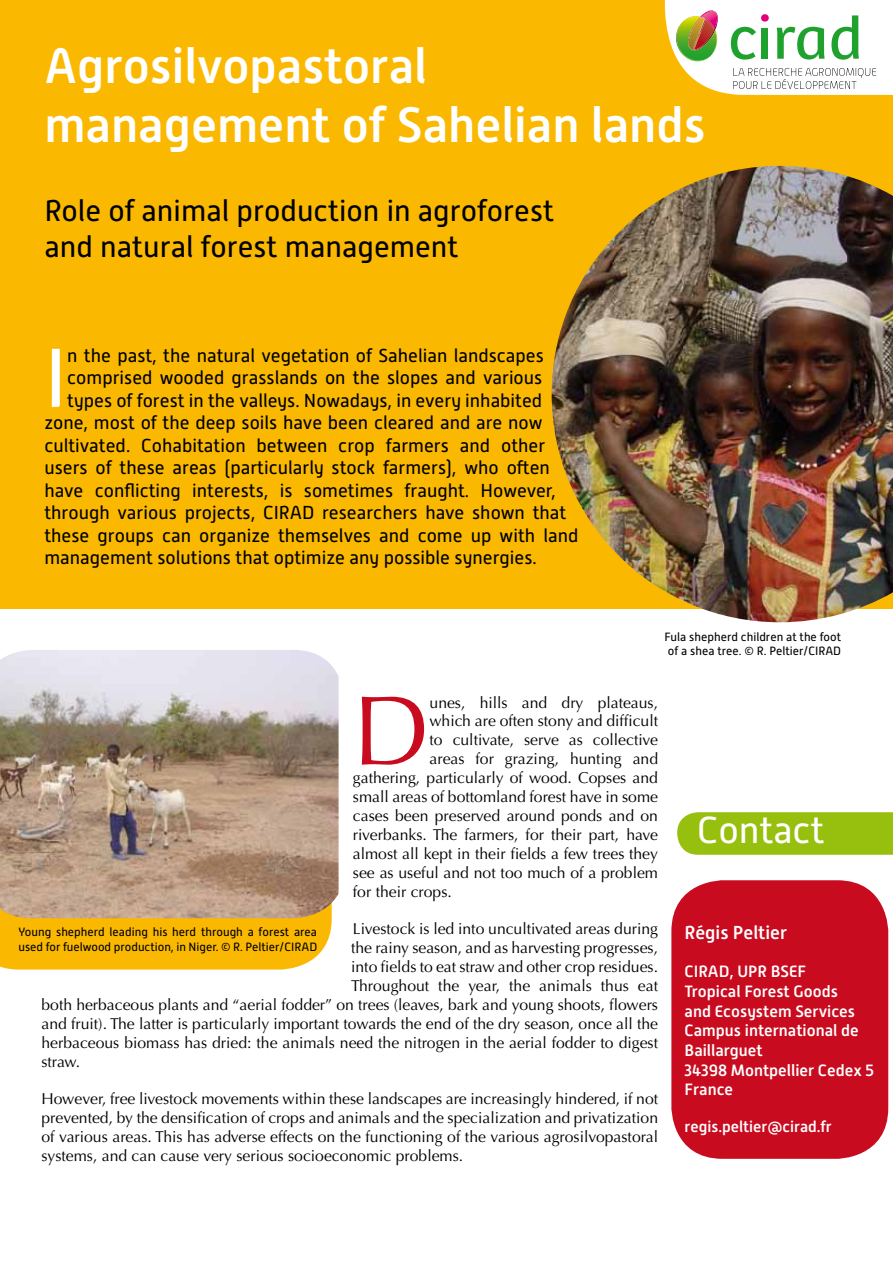
<style>
.page{position:relative;width:893px;height:1263px;background:#fff}
.page>*{position:absolute;margin:0;border:0;box-sizing:border-box;transform-origin:0 0}
.t1{font:98.55px "Optima";color:#c80b1f}
.t2{font:83.25px "Alwyn New";color:#fff}
.t3{font:500 49.5px/59.4px "Alwyn New";color:#fff}
.t4{font:37.5px "Alwyn New";color:#fff}
.t5{font:30px/36px "Alwyn New";color:#000}
.t6{font:18.75px "Alwyn New";color:#000}
.t7{font:500 18.75px "Alwyn New";color:#fff}
.t8{font:500 16.35px/19.6px "Alwyn New";color:#fff}
.t9{font:15.75px/18.9px "Optima";color:#000;text-align:justify}
.t10{font:500 15.75px "Alwyn New";color:#fff}
.t11{font:12px/14.4px "Alwyn New";color:#000}
</style>
<div class="page">
<div style="left:0;top:0;width:893px;height:608px;background:#fab900"></div>
<img style="left:552px;top:166px;width:341px;height:456px">
<svg style="left:664px;top:0;width:229px;height:95px;background:#dfe4c9"></svg>
<div style="left:671px;top:880px;width:217px;height:279px;background:#c80b1f;border-radius:51px"></div>
<div style="left:677px;top:812px;width:216px;height:43px;background:#97bf0d"></div>
<div style="left:0;top:918px;width:332px;height:51px;background:#fab900"></div>
<img style="left:0;top:650px;width:339px;height:268px">
<h3 class="t3" style="left:44px;top:36px;width:663px">Agrosilvopastoral management of Sahelian lands</h3>
<h3 class="t5" style="left:44px;top:192px;width:511px">Role of animal production in agroforest and natural forest management</h3>
<h2 class="t2" style="left:44px;top:332px;width:24px">I</h2>
<p class="t6" style="left:67px;top:345px;width:478px">n the past, the natural vegetation of Sahelian landscapes</p>
<p class="t6" style="left:67px;top:367px;width:477px">comprised wooded grasslands on the slopes and various</p>
<p class="t6" style="left:67px;top:390px;width:477px">types of forest in the valleys. Nowadays, in every inhabited</p>
<p class="t6" style="left:44px;top:412px;width:500px">zone, most of the deep soils have been cleared and are now</p>
<p class="t6" style="left:44px;top:435px;width:502px">cultivated. Cohabitation between crop farmers and other</p>
<p class="t6" style="left:44px;top:457px;width:507px">users of these areas (particularly stock farmers), who often</p>
<p class="t6" style="left:44px;top:480px;width:513px">have conflicting interests, is sometimes fraught. However,</p>
<p class="t6" style="left:44px;top:502px;width:524px">through various projects, CIRAD researchers have shown that</p>
<p class="t6" style="left:44px;top:525px;width:536px">these groups can organize themselves and come up with land</p>
<p class="t6" style="left:44px;top:547px;width:494px">management solutions that optimize any possible synergies.</p>
<p class="t11" style="left:664px;top:629px;width:178px">Fula shepherd children at the foot of a shea tree. © R. Peltier/CIRAD</p>
<h1 class="t1" style="left:353px;top:674px;width:78px">D</h1>
<p class="t9" style="left:430px;top:693px;width:230px">unes, hills and dry plateaus,</p>
<p class="t9" style="left:430px;top:712px;width:230px">which are often stony and difficult</p>
<p class="t9" style="left:430px;top:731px;width:230px">to cultivate, serve as collective</p>
<p class="t9" style="left:430px;top:750px;width:230px">areas for grazing, hunting and</p>
<p class="t9" style="left:353px;top:768px;width:307px">gathering, particularly of wood. Copses and</p>
<p class="t9" style="left:353px;top:787px;width:307px">small areas of bottomland forest have in some</p>
<p class="t9" style="left:353px;top:806px;width:307px">cases been preserved around ponds and on</p>
<p class="t9" style="left:353px;top:825px;width:307px">riverbanks. The farmers, for their part, have</p>
<p class="t9" style="left:353px;top:844px;width:307px">almost all kept in their fields a few trees they</p>
<p class="t9" style="left:353px;top:863px;width:307px">see as useful and not too much of a problem</p>
<p class="t9" style="left:353px;top:882px;width:100px">for their crops.</p>
<p class="t9" style="left:353px;top:920px;width:307px">Livestock is led into uncultivated areas during</p>
<p class="t9" style="left:351px;top:939px;width:308px">the rainy season, and as harvesting progresses,</p>
<p class="t9" style="left:351px;top:957px;width:308px">into fields to eat straw and other crop residues.</p>
<p class="t9" style="left:351px;top:976px;width:308px">Throughout the year, the animals thus eat</p>
<p class="t9" style="left:41px;top:995px;width:618px">both herbaceous plants and “aerial fodder” on trees (leaves, bark and young shoots, flowers</p>
<p class="t9" style="left:41px;top:1014px;width:618px">and fruit). The latter is particularly important towards the end of the dry season, once all the</p>
<p class="t9" style="left:41px;top:1033px;width:618px">herbaceous biomass has dried: the animals need the nitrogen in the aerial fodder to digest</p>
<p class="t9" style="left:41px;top:1052px;width:40px">straw.</p>
<p class="t9" style="left:41px;top:1090px;width:618px">However, free livestock movements within these landscapes are increasingly hindered, if not prevented, by the densification of crops and animals and the specialization and privatization of various areas. This has adverse effects on the functioning of the various agrosilvopastoral systems, and can cause very serious socioeconomic problems.</p>
<p class="t11" style="left:18px;top:925px;width:300px">Young shepherd leading his herd through a forest area used for fuelwood production, in Niger. © R. Peltier/CIRAD</p>
<h3 class="t4" style="left:697px;top:809px;width:129px">Contact</h3>
<p class="t7" style="left:685px;top:922px;width:104px">Régis Peltier</p>
<p class="t8" style="left:685px;top:962px;width:191px">CIRAD, UPR BSEF<br>Tropical Forest Goods<br>and Ecosystem Services<br>Campus international de<br>Baillarguet<br>34398 Montpellier Cedex 5<br>France</p>
<p class="t10" style="left:685px;top:1118px;width:149px">regis.peltier@cirad.fr</p>
</div>
